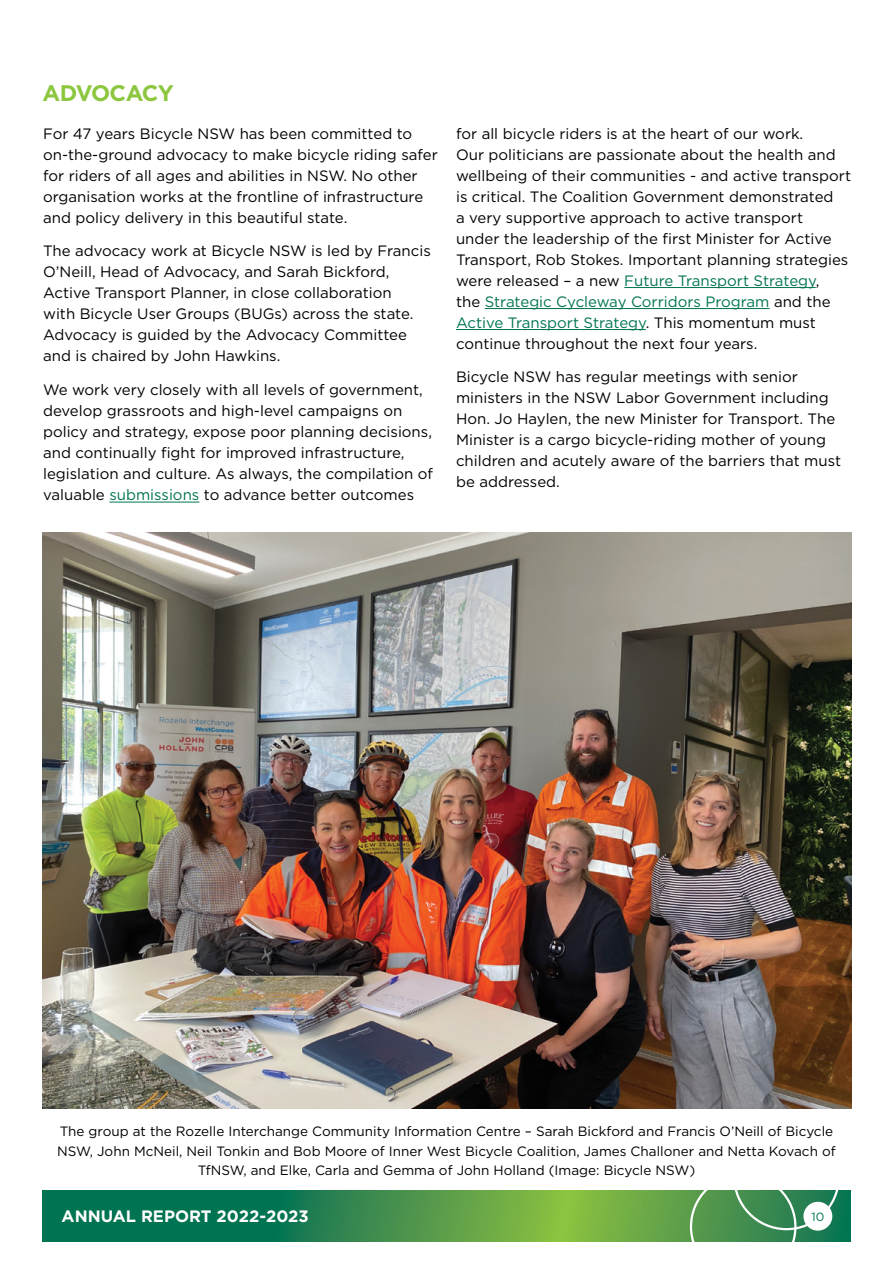
<style>
.page{position:relative;width:893px;height:1263px;background:#fff}
.page>*{position:absolute;margin:0;border:0;box-sizing:border-box;transform-origin:0 0}
.t1{font:700 22.5px "Gotham";letter-spacing:-.035em;color:#8dc63f}
.t2{font:700 16.5px "Gotham";color:#fff}
.t3{font:15px/21px "Gotham";color:#000}
.t4{font:13.5px/19.5px "Gotham";color:#000;text-align:center}
.t5{font:12px "Gotham";color:#007452}
.s1{color:#007452}
</style>
<div class="page">
<svg style="left:43px;top:1191px;width:807px;height:51px;background:#388f4c"></svg>
<svg style="left:690px;top:1190px;width:151px;height:52px;background:#47925b"></svg>
<div style="left:803px;top:1202px;width:29px;height:28px;background:#fff;border-radius:50%"></div>
<hr style="left:109px;top:502px;width:90px;height:1px;background:#007452">
<hr style="left:624px;top:287px;width:192px;height:1px;background:#007452">
<hr style="left:485px;top:308px;width:284px;height:1px;background:#007452">
<hr style="left:456px;top:329px;width:190px;height:1px;background:#007452">
<img style="left:42px;top:532px;width:809px;height:576px">
<h1 class="t1" style="left:43px;top:80px;width:133px">ADVOCACY</h1>
<p class="t3" style="left:43px;top:122px;width:396px">For 47 years Bicycle NSW has been committed to on-the-ground advocacy to make bicycle riding safer for riders of all ages and abilities in NSW. No other organisation works at the frontline of infrastructure and policy delivery in this beautiful state.</p>
<p class="t3" style="left:43px;top:240px;width:389px">The advocacy work at Bicycle NSW is led by Francis O’Neill, Head of Advocacy, and Sarah Bickford, Active Transport Planner, in close collaboration<br>with Bicycle User Groups (BUGs) across the state.<br>Advocacy is guided by the Advocacy Committee and is chaired by John Hawkins.</p>
<p class="t3" style="left:43px;top:379px;width:391px">We work very closely with all levels of government, develop grassroots and high-level campaigns on policy and strategy, expose poor planning decisions, and continually fight for improved infrastructure, legislation and culture. As always, the compilation of valuable <span class="s1">submissions</span> to advance better outcomes</p>
<p class="t3" style="left:456px;top:122px;width:396px">for all bicycle riders is at the heart of our work.<br>Our politicians are passionate about the health and wellbeing of their communities - and active transport is critical. The Coalition Government demonstrated<br>a very supportive approach to active transport<br>under the leadership of the first Minister for Active Transport, Rob Stokes. Important planning strategies were released – a new <span class="s1">Future Transport Strategy</span>,<br>the <span class="s1">Strategic Cycleway Corridors Program</span> and the <span class="s1">Active Transport Strategy</span>. This momentum must continue throughout the next four years.</p>
<p class="t3" style="left:456px;top:366px;width:387px">Bicycle NSW has regular meetings with senior ministers in the NSW Labor Government including Hon. Jo Haylen, the new Minister for Transport. The Minister is a cargo bicycle-riding mother of young children and acutely aware of the barriers that must be addressed.</p>
<p class="t4" style="left:57px;top:1121px;width:780px">The group at the Rozelle Interchange Community Information Centre – Sarah Bickford and Francis O’Neill of Bicycle<br>NSW, John McNeil, Neil Tonkin and Bob Moore of Inner West Bicycle Coalition, James Challoner and Netta Kovach of<br>TfNSW, and Elke, Carla and Gemma of John Holland (Image: Bicycle NSW)</p>
<p class="t2" style="left:62px;top:1207px;width:249px">ANNUAL REPORT 2022-2023</p>
<p class="t5" style="left:812px;top:1210px;width:14px">10</p>
</div>
